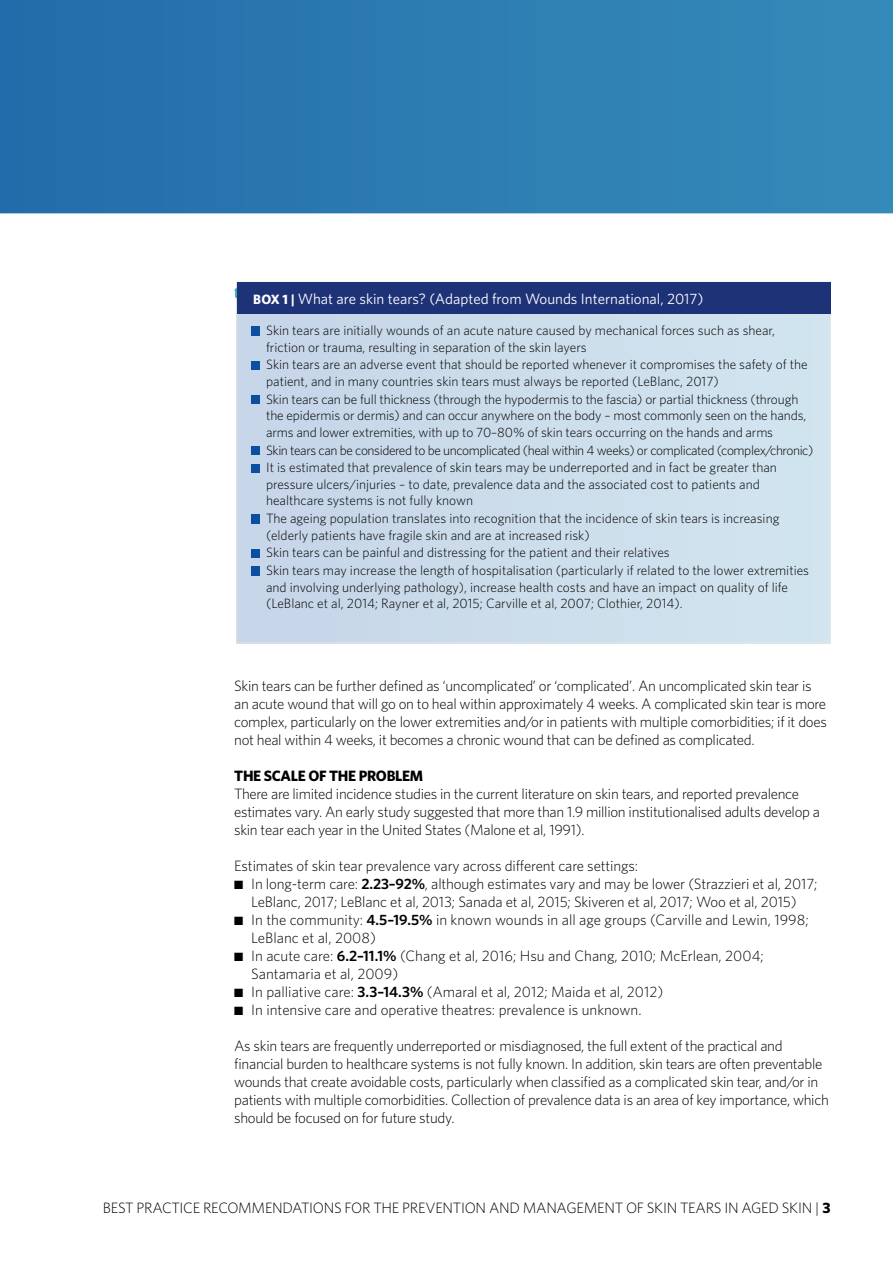
<style>
.page{position:relative;width:893px;height:1263px;background:#fff}
.page>*{position:absolute;margin:0;border:0;box-sizing:border-box;transform-origin:0 0}
.t1{font:18px "Times";color:#009ab0}
.t2{font:300 15px/18px "Whitney";letter-spacing:-.02em;color:#000}
.t3{font:300 15px/18px "Whitney";color:#000}
.t4{font:15px "Whitney";color:#fff}
.t5{font:700 15px "Whitney";letter-spacing:-.02em;color:#000}
.t6{font:300 13.5px/16.5px "Whitney";color:#000}
.t7{font:300 13.5px "Whitney";letter-spacing:-.03em;color:#000}
.s1{font-weight:700;font-size:13.5px}
.s2{color:#fff}
.s3{font-weight:600}
.s4{font-weight:700}
</style>
<div class="page">
<svg style="left:0;top:0;width:893px;height:213px"></svg>
<div style="left:237px;top:282px;width:593px;height:361px;background:#ccddeb"></div>
<div style="left:237px;top:282px;width:594px;height:31px;background:#1e3278"></div>
<p class="t1" style="left:234px;top:275px;width:7px">t</p>
<p class="t4" style="left:253px;top:290px;width:452px"><span class="s1">BOX 1 |</span> What are skin tears? (Adapted from Wounds International, 2017)</p>
<p class="t6" style="left:266px;top:322px;width:510px;text-indent:-15px"><span class="s2">■</span> Skin tears are initially wounds of an acute nature caused by mechanical forces such as shear, friction or trauma, resulting in separation of the skin layers</p>
<p class="t6" style="left:266px;top:356px;width:543px;text-indent:-15px"><span class="s2">■</span> Skin tears are an adverse event that should be reported whenever it compromises the safety of the patient, and in many countries skin tears must always be reported (LeBlanc, 2017)</p>
<p class="t6" style="left:266px;top:391px;width:542px;text-indent:-15px"><span class="s2">■</span> Skin tears can be full thickness (through the hypodermis to the fascia) or partial thickness (through the epidermis or dermis) and can occur anywhere on the body – most commonly seen on the hands, arms and lower extremities, with up to 70–80% of skin tears occurring on the hands and arms</p>
<p class="t7" style="left:251px;top:442px;width:564px"><span class="s2">■</span> Skin tears can be considered to be uncomplicated (heal within 4 weeks) or complicated (complex/chronic)</p>
<p class="t6" style="left:266px;top:459px;width:512px;text-indent:-15px"><span class="s2">■</span> It is estimated that prevalence of skin tears may be underreported and in fact be greater than pressure ulcers/injuries – to date, prevalence data and the associated cost to patients and healthcare systems is not fully known</p>
<p class="t6" style="left:266px;top:510px;width:515px;text-indent:-15px"><span class="s2">■</span> The ageing population translates into recognition that the incidence of skin tears is increasing (elderly patients have fragile skin and are at increased risk)</p>
<p class="t6" style="left:251px;top:544px;width:420px"><span class="s2">■</span> Skin tears can be painful and distressing for the patient and their relatives</p>
<p class="t6" style="left:266px;top:562px;width:545px;text-indent:-15px"><span class="s2">■</span> Skin tears may increase the length of hospitalisation (particularly if related to the lower extremities and involving underlying pathology), increase health costs and have an impact on quality of life (LeBlanc et al, 2014; Rayner et al, 2015; Carville et al, 2007; Clothier, 2014).</p>
<p class="t2" style="left:234px;top:676px;width:594px">Skin tears can be further defined as ‘uncomplicated’ or ‘complicated’. An uncomplicated skin tear is an acute wound that will go on to heal within approximately 4 weeks. A complicated skin tear is more complex, particularly on the lower extremities and/or in patients with multiple comorbidities; if it does not heal within 4 weeks, it becomes a chronic wound that can be defined as complicated.</p>
<p class="t5" style="left:234px;top:766px;width:191px">THE SCALE OF THE PROBLEM</p>
<p class="t2" style="left:234px;top:784px;width:587px">There are limited incidence studies in the current literature on skin tears, and reported prevalence estimates vary. An early study suggested that more than 1.9 million institutionalised adults develop a skin tear each year in the United States (Malone et al, 1991).</p>
<p class="t2" style="left:234px;top:856px;width:405px">Estimates of skin tear prevalence vary across different care settings:</p>
<p class="t2" style="left:234px;top:874px;width:585px;text-align:center">■ In long-term care: <span class="s3">2.23–92%</span>, although estimates vary and may be lower (Strazzieri et al, 2017;<br>LeBlanc, 2017; LeBlanc et al, 2013; Sanada et al, 2015; Skiveren et al, 2017; Woo et al, 2015)</p>
<p class="t3" style="left:251px;top:910px;width:559px;text-indent:-17px">■ In the community: <span class="s3">4.5–19.5%</span> in known wounds in all age groups (Carville and Lewin, 1998;<br>LeBlanc et al, 2008)</p>
<p class="t3" style="left:251px;top:946px;width:514px;text-indent:-17px">■ In acute care: <span class="s3">6.2–11.1%</span> (Chang et al, 2016; Hsu and Chang, 2010; McErlean, 2004;<br>Santamaria et al, 2009)</p>
<p class="t3" style="left:234px;top:982px;width:431px">■ In palliative care: <span class="s3">3.3–14.3%</span> (Amaral et al, 2012; Maida et al, 2012)</p>
<p class="t3" style="left:234px;top:1000px;width:409px">■ In intensive care and operative theatres: prevalence is unknown.</p>
<p class="t2" style="left:234px;top:1036px;width:596px">As skin tears are frequently underreported or misdiagnosed, the full extent of the practical and financial burden to healthcare systems is not fully known. In addition, skin tears are often preventable wounds that create avoidable costs, particularly when classified as a complicated skin tear, and/or in patients with multiple comorbidities. Collection of prevalence data is an area of key importance, which should be focused on for future study.</p>
<p class="t2" style="left:103px;top:1199px;width:729px">BEST PRACTICE RECOMMENDATIONS FOR THE PREVENTION AND MANAGEMENT OF SKIN TEARS IN AGED SKIN | <span class="s4">3</span></p>
</div>
